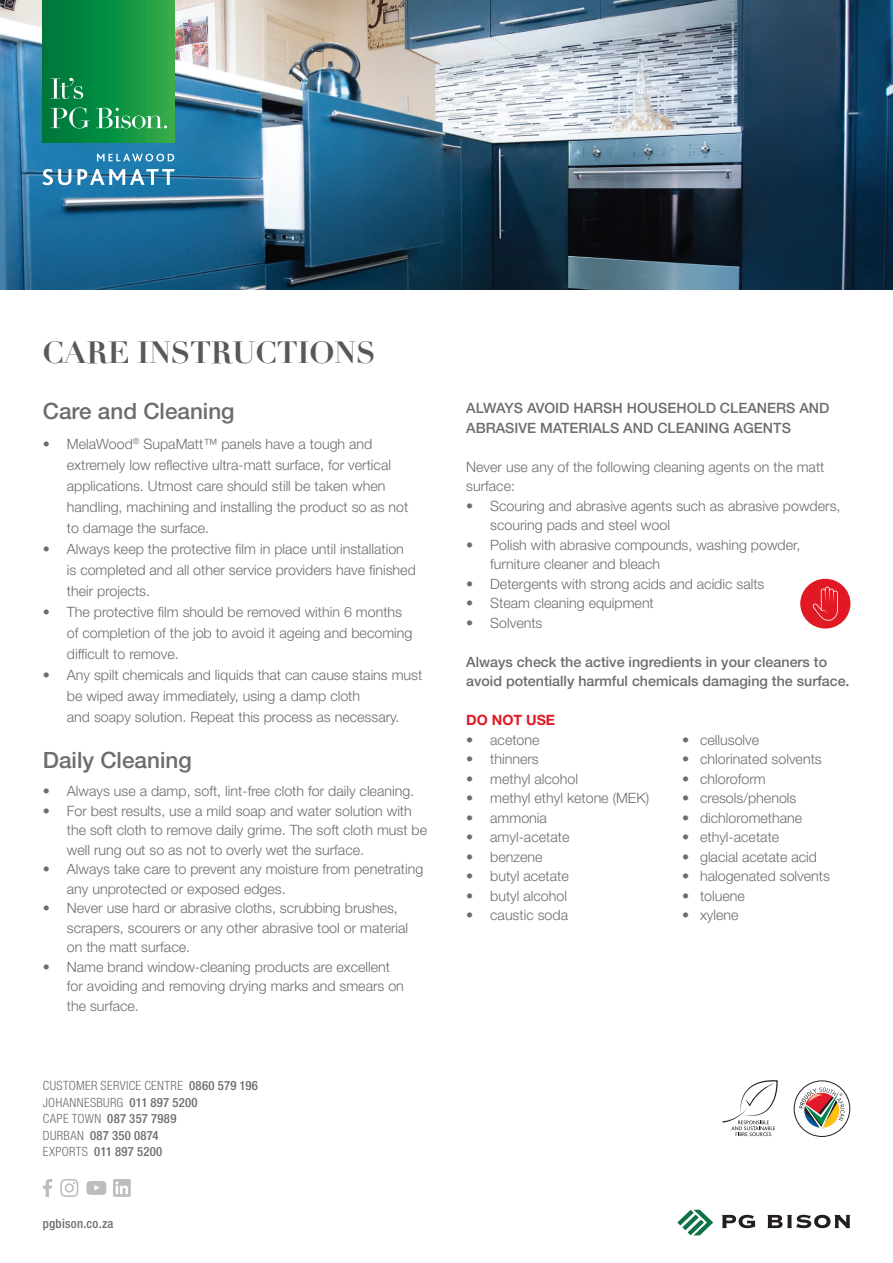
<style>
.page{position:relative;width:893px;height:1263px;background:#fff}
.page>*{position:absolute;margin:0;border:0;box-sizing:border-box;transform-origin:0 0}
.t1{font:700 30px "Didot";letter-spacing:-.01em;color:#57585a}
.t2{font:500 22.5px "Helvetica Neue LT Std";color:#6c6d70}
.t3{font:300 14.25px/21px "Helvetica Neue LT Std";color:#6c6d70}
.t4{font:500 14.25px/19.5px "Helvetica Neue LT Std";color:#6c6d70}
.t5{font:700 14.25px "Helvetica Neue LT Std";color:#e01925}
.t6{font:300 condensed 12.75px/16.5px "Helvetica Neue";letter-spacing:.025em;color:#6c6d70}
.t7{font:500 condensed 12.75px "Helvetica Neue";letter-spacing:.02em;color:#6c6d70}
.s1{font-weight:500}
</style>
<div class="page">
<img style="left:0;top:0;width:893px;height:289px">
<svg style="left:42px;top:0;width:133px;height:143px"></svg>
<svg style="left:51px;top:107px;width:116px;height:22px"></svg>
<svg style="left:51px;top:78px;width:32px;height:21px"></svg>
<svg style="left:97px;top:154px;width:77px;height:7px"></svg>
<svg style="left:43px;top:169px;width:28px;height:16px"></svg>
<svg style="left:78px;top:169px;width:97px;height:16px"></svg>
<div style="left:800px;top:579px;width:50px;height:49px;background:#e01925;border-radius:50%"></div>
<svg style="left:813px;top:587px;width:25px;height:34px"></svg>
<svg style="left:722px;top:1215px;width:128px;height:13px"></svg>
<svg style="left:677px;top:1210px;width:36px;height:25px"></svg>
<svg style="left:794px;top:1081px;width:56px;height:55px"></svg>
<div style="left:794px;top:1081px;width:56px;height:55px;border:1px solid #231f20;border-radius:50%"></div>
<svg style="left:799px;top:1087px;width:46px;height:43px"></svg>
<svg style="left:43px;top:1179px;width:9px;height:18px"></svg>
<svg style="left:60px;top:1179px;width:18px;height:18px"></svg>
<svg style="left:86px;top:1181px;width:20px;height:14px"></svg>
<svg style="left:113px;top:1179px;width:18px;height:18px"></svg>
<svg style="left:722px;top:1080px;width:56px;height:56px"></svg>
<h1 class="t1" style="left:43px;top:334px;width:334px">CARE INSTRUCTIONS</h1>
<h2 class="t2" style="left:43px;top:398px;width:193px">Care and Cleaning</h2>
<p class="t3" style="left:67px;top:433px;width:343px;text-indent:-24px">• MelaWood<sup>®</sup> SupaMatt™ panels have a tough and extremely low reflective ultra-matt surface, for vertical applications. Utmost care should still be taken when handling, machining and installing the product so as not to damage the surface.</p>
<p class="t3" style="left:67px;top:538px;width:350px;text-indent:-24px">• Always keep the protective film in place until installation is completed and all other service providers have finished their projects.</p>
<p class="t3" style="left:67px;top:601px;width:347px;text-indent:-24px">• The protective film should be removed within 6 months of completion of the job to avoid it ageing and becoming difficult to remove.</p>
<p class="t3" style="left:67px;top:664px;width:357px;text-indent:-24px">• Any spilt chemicals and liquids that can cause stains must be wiped away immediately, using a damp cloth<br>and soapy solution. Repeat this process as necessary.</p>
<h2 class="t2" style="left:43px;top:747px;width:150px">Daily Cleaning</h2>
<p class="t3" style="left:43px;top:780px;width:373px">• Always use a damp, soft, lint-free cloth for daily cleaning.</p>
<p class="t3" style="left:67px;top:801px;width:362px;line-height:19.5px;text-indent:-24px">• For best results, use a mild soap and water solution with the soft cloth to remove daily grime. The soft cloth must be well rung out so as not to overly wet the surface.</p>
<p class="t3" style="left:67px;top:859px;width:358px;line-height:19.5px;text-indent:-24px">• Always take care to prevent any moisture from penetrating any unprotected or exposed edges.</p>
<p class="t3" style="left:67px;top:898px;width:343px;line-height:19.5px;text-indent:-24px">• Never use hard or abrasive cloths, scrubbing brushes, scrapers, scourers or any other abrasive tool or material on the matt surface.</p>
<p class="t3" style="left:67px;top:957px;width:339px;line-height:19.5px;text-indent:-24px">• Name brand window-cleaning products are excellent for avoiding and removing drying marks and smears on the surface.</p>
<p class="t6" style="left:43px;top:1077px;width:217px">CUSTOMER SERVICE CENTRE <span class="s1">0860 579 196<br></span>JOHANNESBURG <span class="s1">011 897 5200<br></span>CAPE TOWN <span class="s1">087 357 7989<br></span>DURBAN <span class="s1">087 350 0874<br></span>EXPORTS <span class="s1">011 897 5200</span></p>
<p class="t7" style="left:43px;top:1216px;width:72px">pgbison.co.za</p>
<p class="t4" style="left:466px;top:398px;width:365px">ALWAYS AVOID HARSH HOUSEHOLD CLEANERS AND<br>ABRASIVE MATERIALS AND CLEANING AGENTS</p>
<p class="t3" style="left:466px;top:457px;width:360px;line-height:19.5px">Never use any of the following cleaning agents on the matt surface:</p>
<p class="t3" style="left:490px;top:496px;width:352px;line-height:19.5px;text-indent:-24px">• Scouring and abrasive agents such as abrasive powders, scouring pads and steel wool</p>
<p class="t3" style="left:490px;top:535px;width:312px;line-height:19.5px;text-indent:-24px">• Polish with abrasive compounds, washing powder, furniture cleaner and bleach</p>
<p class="t3" style="left:466px;top:573px;width:300px">• Detergents with strong acids and acidic salts</p>
<p class="t3" style="left:466px;top:592px;width:189px">• Steam cleaning equipment</p>
<p class="t3" style="left:466px;top:612px;width:78px">• Solvents</p>
<p class="t4" style="left:466px;top:652px;width:385px">Always check the active ingredients in your cleaners to avoid potentially harmful chemicals damaging the surface.</p>
<p class="t5" style="left:466px;top:711px;width:90px">DO NOT USE</p>
<p class="t3" style="left:466px;top:729px;width:75px">• acetone</p>
<p class="t3" style="left:682px;top:729px;width:78px">• cellusolve</p>
<p class="t3" style="left:466px;top:748px;width:74px">• thinners</p>
<p class="t3" style="left:682px;top:748px;width:141px">• chlorinated solvents</p>
<p class="t3" style="left:466px;top:768px;width:113px">• methyl alcohol</p>
<p class="t3" style="left:682px;top:768px;width:85px">• chloroform</p>
<p class="t3" style="left:466px;top:787px;width:184px">• methyl ethyl ketone (MEK)</p>
<p class="t3" style="left:682px;top:787px;width:116px">• cresols/phenols</p>
<p class="t3" style="left:466px;top:807px;width:82px">• ammonia</p>
<p class="t3" style="left:682px;top:807px;width:122px">• dichloromethane</p>
<p class="t3" style="left:466px;top:826px;width:105px">• amyl-acetate</p>
<p class="t3" style="left:682px;top:826px;width:99px">• ethyl-acetate</p>
<p class="t3" style="left:466px;top:846px;width:78px">• benzene</p>
<p class="t3" style="left:682px;top:846px;width:136px">• glacial acetate acid</p>
<p class="t3" style="left:466px;top:865px;width:104px">• butyl acetate</p>
<p class="t3" style="left:682px;top:865px;width:149px">• halogenated solvents</p>
<p class="t3" style="left:466px;top:885px;width:102px">• butyl alcohol</p>
<p class="t3" style="left:682px;top:885px;width:64px">• toluene</p>
<p class="t3" style="left:466px;top:904px;width:103px">• caustic soda</p>
<p class="t3" style="left:682px;top:904px;width:58px">• xylene</p>
</div>
